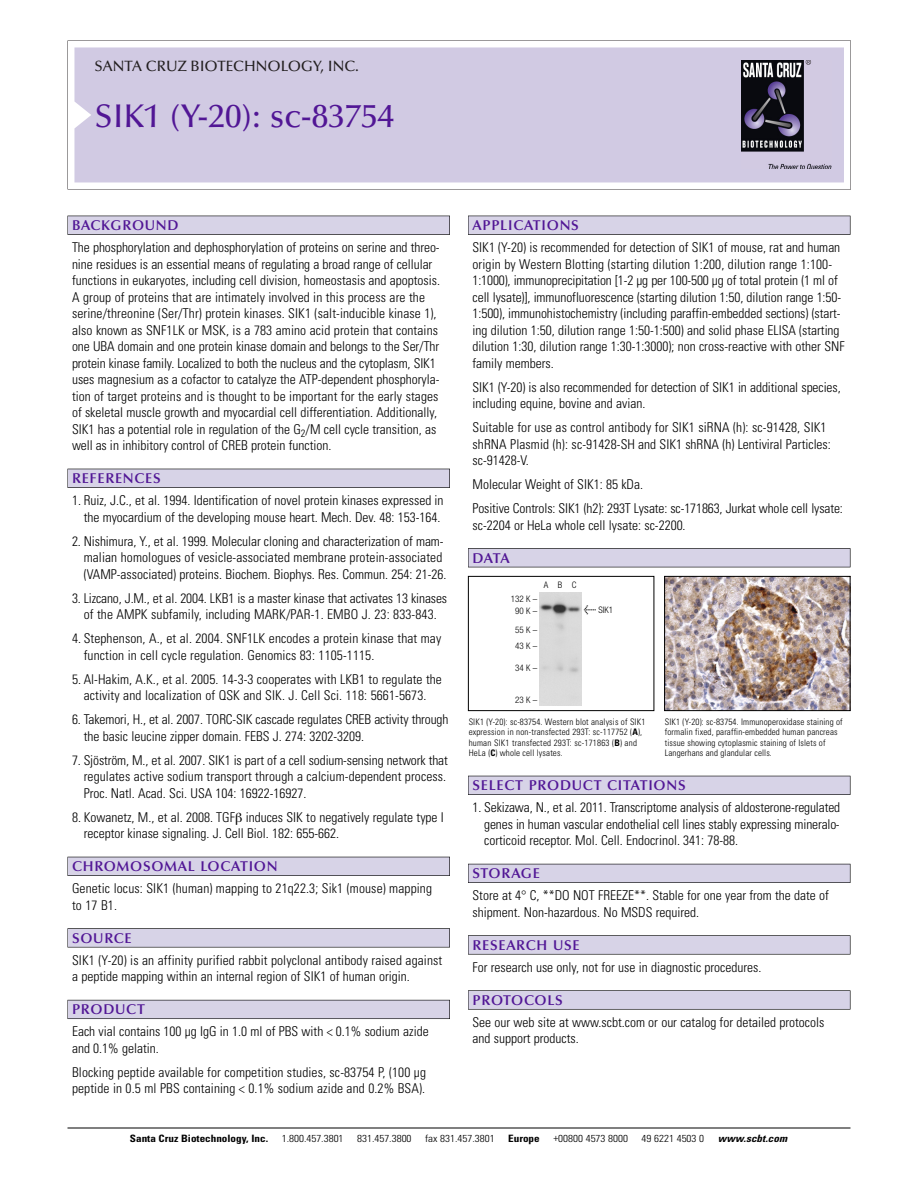
<style>
.page{position:relative;width:918px;height:1188px;background:#fff}
.page>*{position:absolute;margin:0;border:0;box-sizing:border-box;transform-origin:0 0}
.t1{font:500 33px "Optima";color:#511695}
.t2{font:500 15px "Optima";color:#231f20}
.t3{font:600 14.25px "Optima";letter-spacing:.05em;color:#511695}
.t4{font:300 condensed 13.5px/16.5px "Univers";color:#000}
.t5{font:300 condensed 10.2px "Univers";color:#000;scale:1.1 1}
.t6{font:700 condensed 10.2px "Univers";color:#000;scale:1.1 1}
.t7{font:italic 700 condensed 10.2px "Univers";letter-spacing:.005em;color:#000;scale:1.1 1}
.t8{font:300 condensed 9px/10.5px "Univers";letter-spacing:.015em;color:#000}
.t9{font:300 condensed 9px/11.6px "Helvetica Neue";color:#000;text-align:center}
.s1{font-family:"Meta Plus";font-weight:400;font-stretch:normal;font-size:10.5px}
.s2{font-weight:700}
</style>
<div class="page">
<svg style="left:68px;top:40px;width:783px;height:149px"></svg>
<div style="left:74px;top:47px;width:770px;height:135px;background:#d1cae3"></div>
<img style="left:741px;top:60px;width:90px;height:108px">
<div style="left:68px;top:216px;width:382px;height:19px;background:#525155"></div>
<div style="left:68px;top:216px;width:381px;height:18px;background:#d7d3e7"></div>
<div style="left:68px;top:469px;width:382px;height:19px;background:#515055"></div>
<div style="left:68px;top:469px;width:381px;height:18px;background:#d7d3e7"></div>
<div style="left:68px;top:857px;width:382px;height:19px;background:#525158"></div>
<div style="left:68px;top:857px;width:381px;height:18px;background:#d7d3e7"></div>
<div style="left:68px;top:928px;width:382px;height:19px;background:#575759"></div>
<div style="left:68px;top:929px;width:381px;height:18px;background:#d7d3e7"></div>
<div style="left:68px;top:1000px;width:382px;height:19px;background:#5b5a62"></div>
<div style="left:68px;top:1000px;width:381px;height:18px;background:#d7d3e7"></div>
<div style="left:468px;top:216px;width:382px;height:19px;background:#525155"></div>
<div style="left:468px;top:216px;width:382px;height:18px;background:#d7d3e7"></div>
<div style="left:468px;top:548px;width:382px;height:19px;background:#525155"></div>
<div style="left:468px;top:549px;width:382px;height:18px;background:#d7d3e7"></div>
<div style="left:468px;top:776px;width:382px;height:19px;background:#525158"></div>
<div style="left:468px;top:776px;width:382px;height:18px;background:#d7d3e7"></div>
<div style="left:468px;top:864px;width:382px;height:19px;background:#54535a"></div>
<div style="left:468px;top:864px;width:382px;height:18px;background:#d7d3e7"></div>
<svg style="left:468px;top:935px;width:382px;height:20px"></svg>
<div style="left:468px;top:936px;width:382px;height:18px;background:#d7d3e7"></div>
<div style="left:468px;top:990px;width:382px;height:20px;background:#666667"></div>
<div style="left:468px;top:991px;width:382px;height:18px;background:#d7d3e7"></div>
<hr style="left:68px;top:1128px;width:782px;height:1px;background:#000">
<div style="left:468px;top:576px;width:186px;height:135px;border:1px solid #000"></div>
<img style="left:539px;top:593px;width:43px;height:112px">
<img style="left:666px;top:578px;width:182px;height:131px">
<div style="left:664px;top:576px;width:186px;height:135px;border:1px solid #000"></div>
<p class="t2" style="left:94px;top:61px;width:266px">SANTA CRUZ BIOTECHNOLOGY, INC.</p>
<h1 class="t1" style="left:94px;top:103px;width:301px">SIK1 (Y-20): sc-83754</h1>
<p class="t3" style="left:72px;top:219px;width:108px">BACKGROUND</p>
<p class="t4" style="left:72px;top:240px;width:370px">The phosphorylation and dephosphorylation of proteins on serine and threo&shy;nine residues is an essential means of regulating a broad range of cellular functions in eukaryotes, including cell division, homeostasis and apoptosis.<br>A group of proteins that are intimately involved in this process are the serine/threonine (Ser/Thr) protein kinases. SIK1 (salt-inducible kinase 1), also known as SNF1LK or MSK, is a 783 amino acid protein that contains one UBA domain and one protein kinase domain and belongs to the Ser/Thr protein kinase family. Localized to both the nucleus and the cytoplasm, SIK1 uses magnesium as a cofactor to catalyze the ATP-dependent phosphoryla&shy;tion of target proteins and is thought to be important for the early stages of skeletal muscle growth and myocardial cell differentiation. Additionally, SIK1 has a potential role in regulation of the G<sub>2</sub>/M cell cycle transition, as well as in inhibitory control of CREB protein function.</p>
<p class="t3" style="left:72px;top:473px;width:90px">REFERENCES</p>
<p class="t4" style="left:72px;top:493px;width:373px;text-align:right">1. Ruiz, J.C., et al. 1994. Identification of novel protein kinases expressed in the myocardium of the developing mouse heart. Mech. Dev. 48: 153-164.</p>
<p class="t4" style="left:84px;top:534px;width:364px;text-indent:-12px">2. Nishimura, Y., et al. 1999. Molecular cloning and characterization of mam&shy;malian homologues of vesicle-associated membrane protein-associated (VAMP-associated) proteins. Biochem. Biophys. Res. Commun. 254: 21-26.</p>
<p class="t4" style="left:72px;top:591px;width:377px;text-align:center">3. Lizcano, J.M., et al. 2004. LKB1 is a master kinase that activates 13 kinases of the AMPK subfamily, including MARK/PAR-1. EMBO J. 23: 833-843.</p>
<p class="t4" style="left:84px;top:631px;width:359px;text-indent:-12px">4. Stephenson, A., et al. 2004. SNF1LK encodes a protein kinase that may function in cell cycle regulation. Genomics 83: 1105-1115.</p>
<p class="t4" style="left:72px;top:672px;width:371px;text-align:center">5. Al-Hakim, A.K., et al. 2005. 14-3-3 cooperates with LKB1 to regulate the activity and localization of QSK and SIK. J. Cell Sci. 118: 5661-5673.</p>
<p class="t4" style="left:84px;top:712px;width:366px;text-indent:-12px">6. Takemori, H., et al. 2007. TORC-SIK cascade regulates CREB activity through the basic leucine zipper domain. FEBS J. 274: 3202-3209.</p>
<p class="t4" style="left:84px;top:753px;width:366px;text-indent:-12px">7. Sjöström, M., et al. 2007. SIK1 is part of a cell sodium-sensing network that regulates active sodium transport through a calcium-dependent process.<br>Proc. Natl. Acad. Sci. USA 104: 16922-16927.</p>
<p class="t4" style="left:84px;top:810px;width:362px;text-indent:-12px">8. Kowanetz, M., et al. 2008. TGF induces SIK to negatively regulate type I receptor kinase signaling. J. Cell Biol. 182: 655-662.</p>
<p class="t3" style="left:72px;top:861px;width:207px">CHROMOSOMAL LOCATION</p>
<p class="t4" style="left:72px;top:881px;width:361px">Genetic locus: SIK1 (human) mapping to 21q22.3; Sik1 (mouse) mapping to 17 B1.</p>
<p class="t3" style="left:72px;top:932px;width:61px">SOURCE</p>
<p class="t4" style="left:72px;top:953px;width:372px">SIK1 (Y-20) is an affinity purified rabbit polyclonal antibody raised against a peptide mapping within an internal region of SIK1 of human origin.</p>
<p class="t3" style="left:72px;top:1004px;width:74px">PRODUCT</p>
<p class="t4" style="left:72px;top:1024px;width:358px">Each vial contains 100 µg IgG in 1.0 ml of PBS with &lt; 0.1% sodium azide and 0.1% gelatin.</p>
<p class="t4" style="left:72px;top:1065px;width:356px">Blocking peptide available for competition studies, sc-83754 P, (100 µg peptide in 0.5 ml PBS containing &lt; 0.1% sodium azide and 0.2% BSA).</p>
<p class="t3" style="left:473px;top:219px;width:108px">APPLICATIONS</p>
<p class="t4" style="left:473px;top:240px;width:374px">SIK1 (Y-20) is recommended for detection of SIK1 of mouse, rat and human origin by Western Blotting (starting dilution 1:200, dilution range 1:100- 1:1000), immunoprecipitation [1-2 µg per 100-500 µg of total protein (1 ml of cell lysate)], immunofluorescence (starting dilution 1:50, dilution range 1:50- 1:500), immunohistochemistry (including paraffin-embedded sections) (start&shy;ing dilution 1:50, dilution range 1:50-1:500) and solid phase ELISA (starting dilution 1:30, dilution range 1:30-1:3000); non cross-reactive with other SNF family members.</p>
<p class="t4" style="left:473px;top:380px;width:370px">SIK1 (Y-20) is also recommended for detection of SIK1 in additional species, including equine, bovine and avian.</p>
<p class="t4" style="left:473px;top:420px;width:360px">Suitable for use as control antibody for SIK1 siRNA (h): sc-91428, SIK1 shRNA Plasmid (h): sc-91428-SH and SIK1 shRNA (h) Lentiviral Particles: sc-91428-V.</p>
<p class="t4" style="left:473px;top:473px;width:372px;line-height:24px">Molecular Weight of SIK1: 85 kDa.<br>Positive Controls: SIK1 (h2): 293T Lysate: sc-171863, Jurkat whole cell lysate:</p>
<p class="t4" style="left:473px;top:518px;width:215px">sc-2204 or HeLa whole cell lysate: sc-2200.</p>
<p class="t3" style="left:473px;top:552px;width:39px">DATA</p>
<p class="t9" style="left:544px;top:580px;width:34px">ABC</p>
<p class="t9" style="left:511px;top:594px;width:28px">132 K –<br>90K–</p>
<p class="t9" style="left:515px;top:623px;width:24px;line-height:15.6px;text-align:left">55K–<br>43K–</p>
<p class="t9" style="left:515px;top:663px;width:24px">34K–</p>
<p class="t9" style="left:515px;top:695px;width:24px">23K–</p>
<p class="t9" style="left:584px;top:605px;width:31px"><span class="s1">&lt;</span> SIK1</p>
<p class="t8" style="left:469px;top:717px;width:178px">SIK1 (Y-20): sc-83754. Western blot analysis of SIK1 expression in non-transfected 293T: sc-117752 (<span class="s2">A</span>), human SIK1 transfected 293T: sc-171863 (<span class="s2">B</span>) and HeLa (<span class="s2">C</span>) whole cell lysates.</p>
<p class="t8" style="left:665px;top:717px;width:179px">SIK1 (Y-20): sc-83754. Immunoperoxidase staining of formalin fixed, paraffin-embedded human pancreas tissue showing cytoplasmic staining of Islets of Langerhans and glandular cells.</p>
<p class="t3" style="left:473px;top:780px;width:215px">SELECT PRODUCT CITATIONS</p>
<p class="t4" style="left:484px;top:800px;width:358px;text-align:justify;text-indent:-12px">1. Sekizawa, N., et al. 2011. Transcriptome analysis of aldosterone-regulated genes in human vascular endothelial cell lines stably expressing mineralo&shy;corticoid receptor. Mol. Cell. Endocrinol. 341: 78-88.</p>
<p class="t3" style="left:473px;top:868px;width:69px">STORAGE</p>
<p class="t4" style="left:473px;top:888px;width:358px">Store at 4° C, **DO NOT FREEZE**. Stable for one year from the date of shipment. Non-hazardous. No MSDS required.</p>
<p class="t3" style="left:473px;top:939px;width:109px">RESEARCH USE</p>
<p class="t4" style="left:473px;top:960px;width:290px">For research use only, not for use in diagnostic procedures.</p>
<p class="t3" style="left:473px;top:994px;width:92px">PROTOCOLS</p>
<p class="t4" style="left:473px;top:1015px;width:353px">See our web site at www.scbt.com or our catalog for detailed protocols and support products.</p>
<p class="t6" style="left:130px;top:1135px;width:127px">Santa Cruz Biotechnology, Inc.</p>
<p class="t5" style="left:282px;top:1135px;width:58px">1.800.457.3801</p>
<p class="t5" style="left:357px;top:1135px;width:51px">831.457.3800</p>
<p class="t5" style="left:425px;top:1135px;width:65px">fax 831.457.3801</p>
<p class="t6" style="left:508px;top:1135px;width:30px">Europe</p>
<p class="t5" style="left:553px;top:1135px;width:69px">+00800 4573 8000</p>
<p class="t5" style="left:642px;top:1135px;width:58px">49 6221 4503 0</p>
<p class="t7" style="left:718px;top:1135px;width:64px">www.scbt.com</p>
</div>
